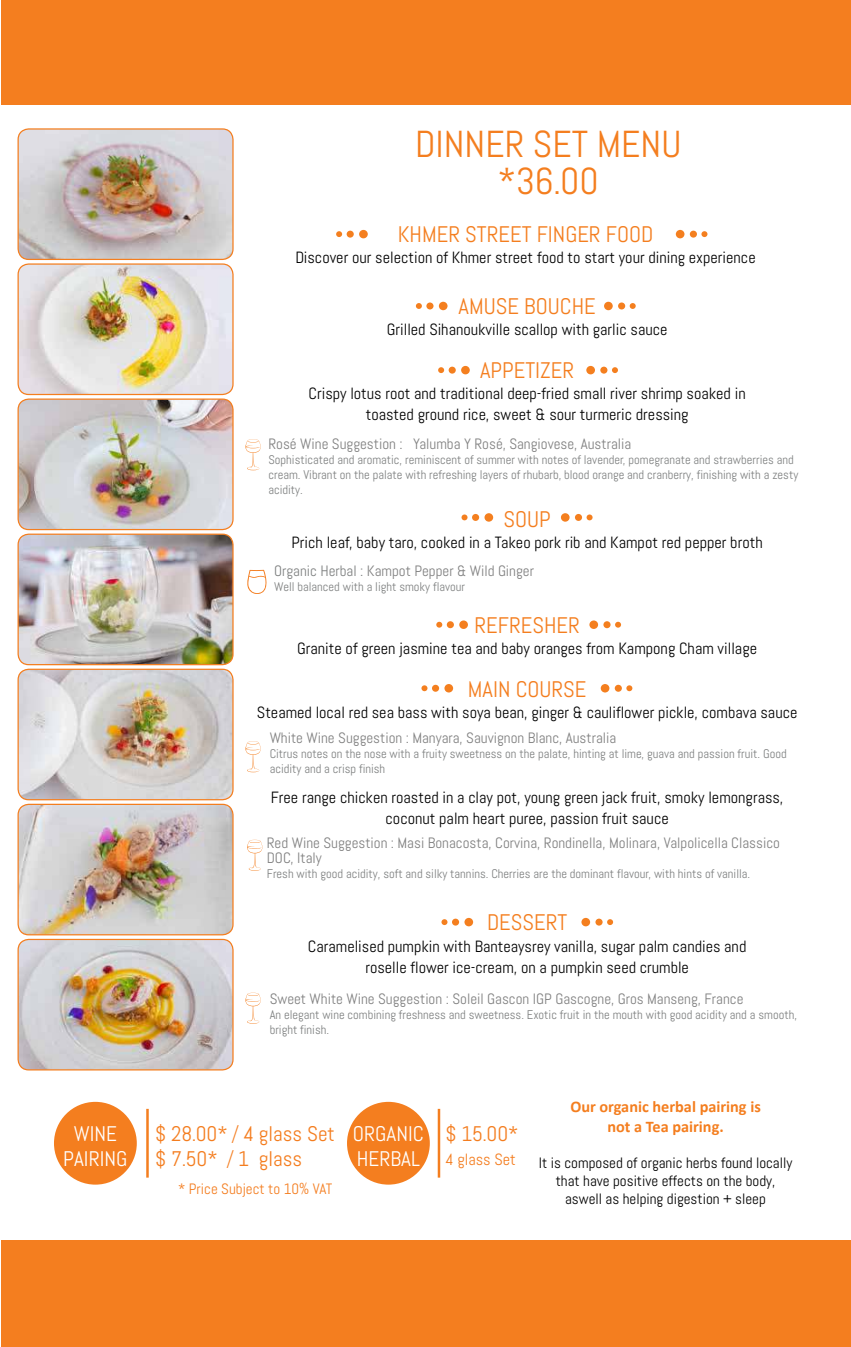
<style>
.page{position:relative;width:851px;height:1347px;background:#fff}
.page>*{position:absolute;margin:0;border:0;box-sizing:border-box;transform-origin:0 0}
.t1{font:37.5px/37.5px "Abel";color:#f47e1f;text-align:center}
.t2{font:22.5px "Abel";color:#f47e1f}
.t3{font:21.12px/25.4px "Abel";color:#f47d1f}
.t4{font:21.12px/25.4px "Abel";color:#fff;text-align:center}
.t5{font:16.25px/21.2px "Abel";color:#000;text-align:center}
.t6{font:700 16.25px/19.5px "Calibri";color:#f47e1f;text-align:center}
.t7{font:16.25px "Abel";color:#f47d1f}
.t8{font:15px/15px "Abel";color:#808080}
.t9{font:15px/18px "Abel";color:#000;text-align:center}
.t10{font:15px "Abel";color:#f47d1f}
.t11{font:12.5px/15px "Abel";color:#7e8080}
.s1{color:#7e8080}
.s2{font-family:"Swiss 721 BT";font-weight:300;font-stretch:condensed}
</style>
<div class="page">
<img style="left:18px;top:129px;width:215px;height:130px">
<div style="left:18px;top:128px;width:215px;height:132px;border:1px solid #f47e1f;border-radius:11px"></div>
<img style="left:18px;top:264px;width:215px;height:130px">
<div style="left:18px;top:263px;width:215px;height:132px;border:1px solid #f47e1f;border-radius:11px"></div>
<img style="left:18px;top:400px;width:215px;height:129px">
<div style="left:18px;top:398px;width:215px;height:132px;border:1px solid #f47e1f;border-radius:11px"></div>
<img style="left:18px;top:535px;width:215px;height:129px">
<div style="left:18px;top:533px;width:215px;height:132px;border:1px solid #f47e1f;border-radius:11px"></div>
<img style="left:18px;top:670px;width:215px;height:129px">
<div style="left:18px;top:668px;width:215px;height:132px;border:1px solid #f47e1f;border-radius:11px"></div>
<img style="left:18px;top:805px;width:215px;height:129px">
<div style="left:18px;top:803px;width:215px;height:132px;border:1px solid #f47e1f;border-radius:11px"></div>
<img style="left:18px;top:940px;width:215px;height:129px">
<div style="left:18px;top:938px;width:215px;height:132px;border:1px solid #f47e1f;border-radius:11px"></div>
<div style="left:54px;top:1101px;width:83px;height:83px;background:#f47e1f;border-radius:50%"></div>
<div style="left:347px;top:1101px;width:83px;height:83px;background:#f47e1f;border-radius:50%"></div>
<hr style="left:146px;top:1108px;width:3px;height:69px;background:#f47e1f">
<hr style="left:437px;top:1108px;width:3px;height:69px;background:#f47e1f">
<svg style="left:701px;top:231px;width:6px;height:6px"></svg>
<div style="left:689px;top:231px;width:7px;height:7px;background:#f47f1f;border-radius:50%"></div>
<div style="left:675px;top:230px;width:9px;height:8px;background:#f47f1f;border-radius:50%"></div>
<svg style="left:336px;top:231px;width:6px;height:6px"></svg>
<div style="left:346px;top:231px;width:8px;height:7px;background:#f47f1f;border-radius:50%"></div>
<div style="left:359px;top:230px;width:9px;height:8px;background:#f47f1f;border-radius:50%"></div>
<svg style="left:247px;top:839px;width:15px;height:31px"></svg>
<svg style="left:247px;top:570px;width:19px;height:24px"></svg>
<svg style="left:245px;top:439px;width:16px;height:31px"></svg>
<svg style="left:629px;top:303px;width:6px;height:6px"></svg>
<div style="left:618px;top:302px;width:7px;height:7px;background:#f47f1f;border-radius:50%"></div>
<div style="left:604px;top:302px;width:8px;height:8px;background:#f47f1f;border-radius:50%"></div>
<svg style="left:416px;top:303px;width:6px;height:6px"></svg>
<div style="left:426px;top:302px;width:7px;height:7px;background:#f47f1f;border-radius:50%"></div>
<div style="left:439px;top:302px;width:8px;height:8px;background:#f47f1f;border-radius:50%"></div>
<svg style="left:615px;top:622px;width:6px;height:5px"></svg>
<div style="left:603px;top:621px;width:7px;height:7px;background:#f47f1f;border-radius:50%"></div>
<div style="left:589px;top:620px;width:9px;height:9px;background:#f47f1f;border-radius:50%"></div>
<svg style="left:436px;top:622px;width:6px;height:5px"></svg>
<div style="left:446px;top:621px;width:8px;height:7px;background:#f47f1f;border-radius:50%"></div>
<div style="left:459px;top:620px;width:9px;height:9px;background:#f47f1f;border-radius:50%"></div>
<svg style="left:586px;top:514px;width:6px;height:6px"></svg>
<div style="left:575px;top:514px;width:7px;height:7px;background:#f47f1f;border-radius:50%"></div>
<div style="left:561px;top:513px;width:8px;height:8px;background:#f47f1f;border-radius:50%"></div>
<svg style="left:461px;top:514px;width:6px;height:6px"></svg>
<div style="left:472px;top:514px;width:7px;height:7px;background:#f47f1f;border-radius:50%"></div>
<div style="left:484px;top:513px;width:9px;height:8px;background:#f47f1f;border-radius:50%"></div>
<svg style="left:612px;top:367px;width:6px;height:6px"></svg>
<div style="left:600px;top:367px;width:7px;height:6px;background:#f47f1f;border-radius:50%"></div>
<div style="left:586px;top:366px;width:9px;height:8px;background:#f47f1f;border-radius:50%"></div>
<svg style="left:438px;top:367px;width:6px;height:6px"></svg>
<div style="left:448px;top:367px;width:7px;height:6px;background:#f47f1f;border-radius:50%"></div>
<div style="left:461px;top:366px;width:8px;height:8px;background:#f47f1f;border-radius:50%"></div>
<svg style="left:626px;top:685px;width:6px;height:6px"></svg>
<div style="left:614px;top:685px;width:7px;height:6px;background:#f47f1f;border-radius:50%"></div>
<div style="left:600px;top:684px;width:9px;height:8px;background:#f47f1f;border-radius:50%"></div>
<svg style="left:421px;top:685px;width:6px;height:6px"></svg>
<div style="left:432px;top:685px;width:7px;height:6px;background:#f47f1f;border-radius:50%"></div>
<div style="left:444px;top:684px;width:9px;height:8px;background:#f47f1f;border-radius:50%"></div>
<svg style="left:607px;top:919px;width:6px;height:6px"></svg>
<div style="left:595px;top:918px;width:7px;height:7px;background:#f47f1f;border-radius:50%"></div>
<div style="left:581px;top:918px;width:9px;height:8px;background:#f47f1f;border-radius:50%"></div>
<svg style="left:441px;top:919px;width:6px;height:6px"></svg>
<div style="left:452px;top:918px;width:7px;height:7px;background:#f47f1f;border-radius:50%"></div>
<div style="left:464px;top:918px;width:9px;height:8px;background:#f47f1f;border-radius:50%"></div>
<svg style="left:245px;top:741px;width:16px;height:31px"></svg>
<svg style="left:245px;top:992px;width:16px;height:31px"></svg>
<div style="left:2px;top:0;width:848px;height:104px;background:#f47e1f"></div>
<div style="left:2px;top:1240px;width:848px;height:106px;background:#f47e1f"></div>
<h1 class="t1" style="left:415px;top:127px;width:268px">DINNER SET MENU *36.00</h1>
<h2 class="t2" style="left:398px;top:224px;width:257px">KHMER STREET FINGER FOOD</h2>
<p class="t5" style="left:295px;top:247px;width:461px">Discover our selection of Khmer street food to start your dining experience</p>
<h2 class="t2" style="left:458px;top:296px;width:139px">AMUSE BOUCHE</h2>
<p class="t5" style="left:387px;top:320px;width:282px">Grilled Sihanoukville scallop with garlic sauce</p>
<h2 class="t2" style="left:480px;top:360px;width:95px">APPETIZER</h2>
<p class="t5" style="left:308px;top:383px;width:438px">Crispy lotus root and traditional deep-fried small river shrimp soaked in toasted ground rice, sweet &amp; sour turmeric dressing</p>
<p class="t8" style="left:268px;top:436px;width:364px">Rosé Wine Suggestion : Yalumba Y Rosé, Sangiovese, Australia</p>
<p class="t11" style="left:268px;top:452px;width:531px">Sophisticated and aromatic, reminiscent of summer with notes of lavender, pomegranate and strawberries and cream. Vibrant on the palate with refreshing layers of rhubarb, blood orange and cranberry, finishing with a zesty acidity.</p>
<h2 class="t2" style="left:503px;top:508px;width:49px">SOUP</h2>
<p class="t5" style="left:291px;top:532px;width:472px">Prich leaf, baby taro, cooked in a Takeo pork rib and Kampot red pepper broth</p>
<p class="t8" style="left:274px;top:564px;width:261px"><span class="s1">Organic Herbal :</span> Kampot Pepper &amp; Wild Ginger</p>
<p class="t11" style="left:274px;top:579px;width:192px">Well balanced with a light smoky flavour</p>
<h2 class="t2" style="left:474px;top:615px;width:107px">REFRESHER</h2>
<p class="t5" style="left:297px;top:638px;width:461px">Granite of green jasmine tea and baby oranges from Kampong Cham village</p>
<h2 class="t2" style="left:468px;top:678px;width:120px">MAIN COURSE</h2>
<p class="t5" style="left:257px;top:702px;width:542px">Steamed local red sea bass with soya bean, ginger &amp; cauliflower pickle, combava sauce</p>
<p class="t8" style="left:269px;top:731px;width:348px">White Wine Suggestion : Manyara, Sauvignon Blanc, Australia</p>
<p class="t11" style="left:269px;top:746px;width:518px">Citrus notes on the nose with a fruity sweetness on the palate, hinting at lime, guava and passion fruit. Good acidity and a crisp finish</p>
<p class="t5" style="left:271px;top:787px;width:514px">Free range chicken roasted in a clay pot, young green jack fruit, smoky lemongrass, coconut palm heart puree, passion fruit sauce</p>
<p class="t8" style="left:267px;top:835px;width:514px">Red Wine Suggestion : Masi Bonacosta, Corvina, Rondinella, Molinara, Valpolicella Classico<br>DOC, Italy</p>
<p class="t11" style="left:267px;top:866px;width:485px">Fresh with good acidity, soft and silky tannins. Cherries are the dominant flavour, with hints of vanilla.</p>
<h2 class="t2" style="left:487px;top:912px;width:82px">DESSERT</h2>
<p class="t5" style="left:308px;top:936px;width:440px">Caramelised pumpkin with Banteaysrey vanilla, sugar palm candies and roselle flower ice-cream, on a pumpkin seed crumble</p>
<p class="t8" style="left:269px;top:991px;width:475px">Sweet White Wine Suggestion : Soleil Gascon IGP Gascogne, Gros Manseng, France</p>
<p class="t11" style="left:269px;top:1007px;width:529px">An elegant wine combining freshness and sweetness. Exotic fruit in the mouth with good acidity and a smooth, bright finish.</p>
<p class="t3" style="left:155px;top:1121px;width:181px">$ 28.00* <span class="s2">/</span> 4 glass Set $ 7.50* <span class="s2">/</span> 1 glass</p>
<p class="t3" style="left:445px;top:1121px;width:74px">$ 15.00*</p>
<p class="t4" style="left:63px;top:1121px;width:66px">WINE<br>PAIRING</p>
<p class="t4" style="left:353px;top:1121px;width:72px;text-align:left">ORGANIC<br>HERBAL</p>
<p class="t7" style="left:445px;top:1152px;width:72px">4 glass Set</p>
<p class="t10" style="left:178px;top:1181px;width:156px">* Price Subject to 10<span class="s2">%</span> VAT</p>
<p class="t6" style="left:570px;top:1098px;width:192px">Our organic herbal pairing is not a Tea pairing.</p>
<p class="t9" style="left:538px;top:1154px;width:255px">It is composed of organic herbs found locally that have positive effects on the body, aswell as helping digestion + sleep</p>
</div>
